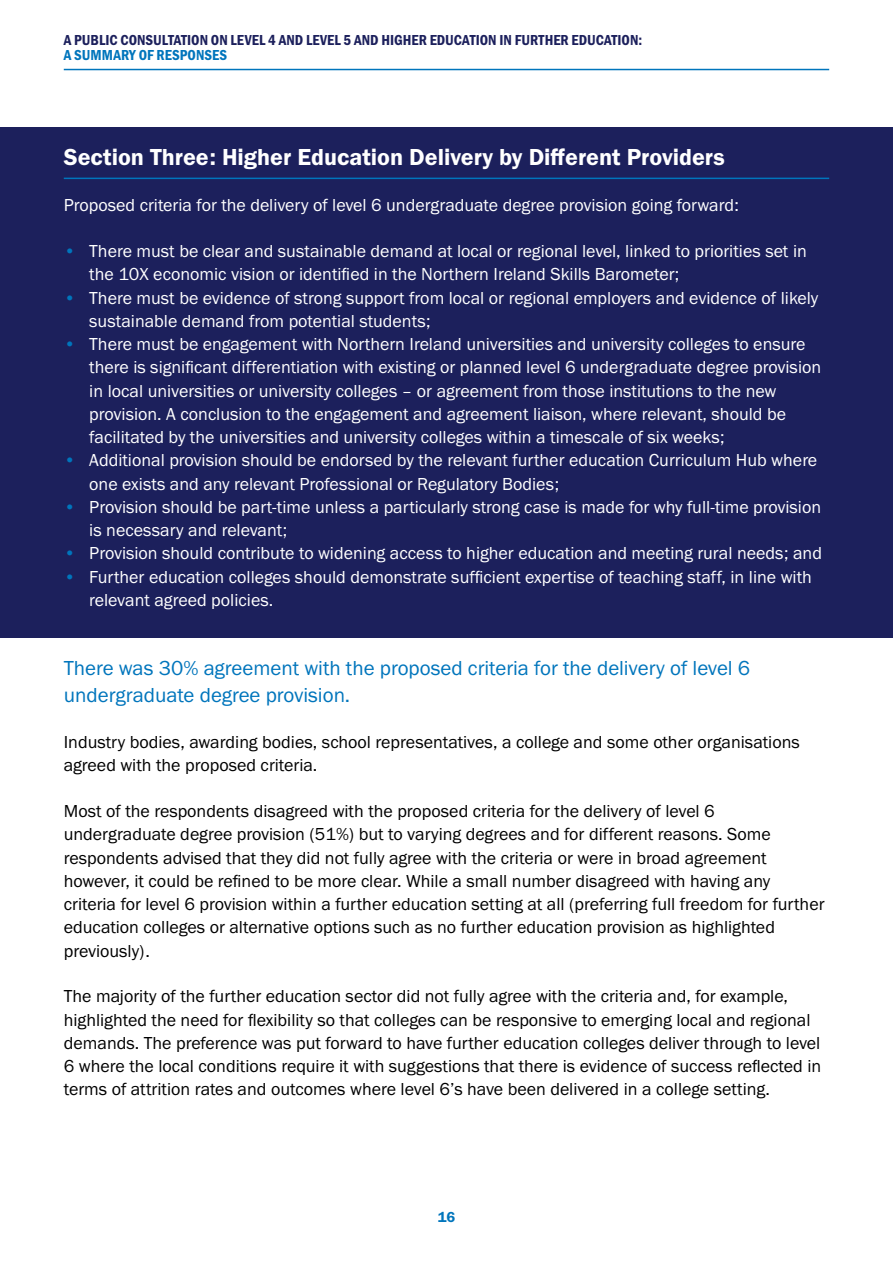
<style>
.page{position:relative;width:893px;height:1263px;background:#fff}
.page>*{position:absolute;margin:0;border:0;box-sizing:border-box;transform-origin:0 0}
.H3_-_Head_Underlined{font:24px "Franklin Gothic URW Dem";color:#fff}
.P_-_Leadin{font:21px/27px "Franklin Gothic URW Boo";color:#0075bc}
.P_-_Bullets{font:18px/23.2px "Franklin Gothic URW Boo";color:#fff}
.P_-_Body{font:18px/23.2px "Franklin Gothic URW Boo";color:#000}
.P_-_Body-2{font:18px "Franklin Gothic URW Boo";color:#fff}
.t1{font:15px "Franklin Gothic URW Con Dem";color:#1c205c}
.t2{font:15px "Franklin Gothic URW Con Dem";color:#0075bc}
.t3{font:15px "Franklin Gothic URW Dem";color:#0075bc}
.s1{color:#0075bc}
</style>
<div class="page">
<div style="left:0;top:128px;width:893px;height:510px;background:#1c205c"></div>
<hr style="left:64px;top:178px;width:765px;height:1px;background:#0075bc">
<hr style="left:64px;top:69px;width:765px;height:1px;background:#0075bc">
<p class="t1" style="left:64px;top:30px;width:580px">A PUBLIC CONSULTATION ON LEVEL 4 AND LEVEL 5 AND HIGHER EDUCATION IN FURTHER EDUCATION:</p>
<p class="t2" style="left:64px;top:45px;width:165px">A SUMMARY OF RESPONSES</p>
<h3 class="H3_-_Head_Underlined" style="left:64px;top:142px;width:662px">Section Three: Higher Education Delivery by Different Providers</h3>
<p class="P_-_Body-2" style="left:64px;top:194px;width:677px">Proposed criteria for the delivery of level 6 undergraduate degree provision going forward:</p>
<p class="P_-_Bullets" style="left:89px;top:239px;width:719px;text-indent:-26px"><span class="s1">•</span> There must be clear and sustainable demand at local or regional level, linked to priorities set in the 10X economic vision or identified in the Northern Ireland Skills Barometer;</p>
<p class="P_-_Bullets" style="left:89px;top:286px;width:730px;text-indent:-26px"><span class="s1">•</span> There must be evidence of strong support from local or regional employers and evidence of likely sustainable demand from potential students;</p>
<p class="P_-_Bullets" style="left:89px;top:332px;width:733px;text-indent:-26px"><span class="s1">•</span> There must be engagement with Northern Ireland universities and university colleges to ensure there is significant differentiation with existing or planned level 6 undergraduate degree provision in local universities or university colleges – or agreement from those institutions to the new provision. A conclusion to the engagement and agreement liaison, where relevant, should be facilitated by the universities and university colleges within a timescale of six weeks;</p>
<p class="P_-_Bullets" style="left:89px;top:448px;width:729px;text-indent:-26px"><span class="s1">•</span> Additional provision should be endorsed by the relevant further education Curriculum Hub where one exists and any relevant Professional or Regulatory Bodies;</p>
<p class="P_-_Bullets" style="left:89px;top:495px;width:733px;text-indent:-26px"><span class="s1">•</span> Provision should be part-time unless a particularly strong case is made for why full-time provision is necessary and relevant;</p>
<p class="P_-_Bullets" style="left:64px;top:541px;width:760px"><span class="s1">•</span> Provision should contribute to widening access to higher education and meeting rural needs; and</p>
<p class="P_-_Bullets" style="left:89px;top:565px;width:724px;text-indent:-26px"><span class="s1">•</span> Further education colleges should demonstrate sufficient expertise of teaching staff, in line with relevant agreed policies.</p>
<p class="P_-_Leadin" style="left:64px;top:654px;width:688px">There was 30% agreement with the proposed criteria for the delivery of level 6 undergraduate degree provision.</p>
<p class="P_-_Body" style="left:64px;top:730px;width:737px">Industry bodies, awarding bodies, school representatives, a college and some other organisations agreed with the proposed criteria.</p>
<p class="P_-_Body" style="left:64px;top:799px;width:762px">Most of the respondents disagreed with the proposed criteria for the delivery of level 6 undergraduate degree provision (51%) but to varying degrees and for different reasons. Some respondents advised that they did not fully agree with the criteria or were in broad agreement however, it could be refined to be more clear. While a small number disagreed with having any criteria for level 6 provision within a further education setting at all (preferring full freedom for further education colleges or alternative options such as no further education provision as highlighted previously).</p>
<p class="P_-_Body" style="left:64px;top:984px;width:759px">The majority of the further education sector did not fully agree with the criteria and, for example, highlighted the need for flexibility so that colleges can be responsive to emerging local and regional demands. The preference was put forward to have further education colleges deliver through to level 6 where the local conditions require it with suggestions that there is evidence of success reflected in terms of attrition rates and outcomes where level 6’s have been delivered in a college setting.</p>
<p class="t3" style="left:438px;top:1208px;width:19px">16</p>
</div>
